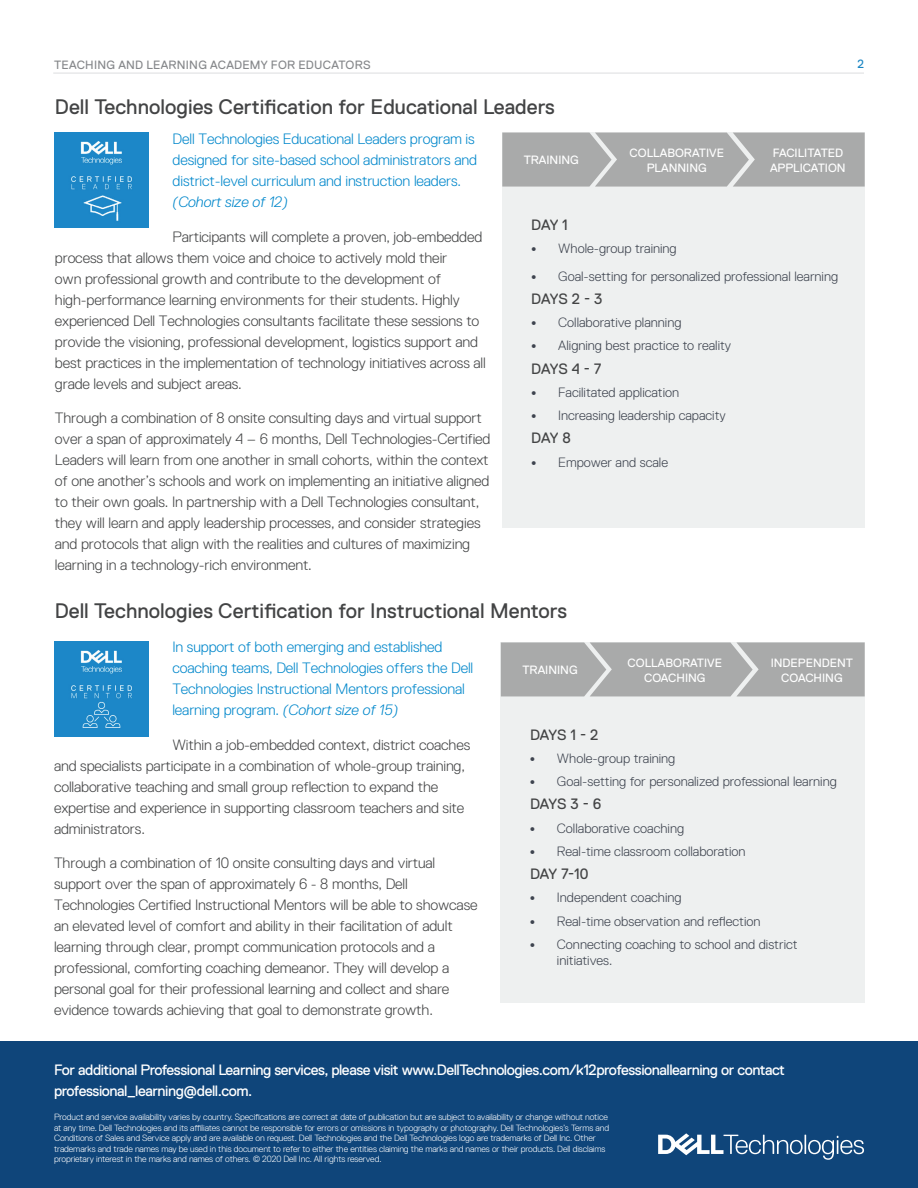
<style>
.page{position:relative;width:918px;height:1188px;background:#fff}
.page>*{position:absolute;margin:0;border:0;box-sizing:border-box;transform-origin:0 0}
.t1{font:21px "Dell Replica";color:#434445}
.t2{font:300 15px/21px "Replica";letter-spacing:-.01em;color:#434445}
.t3{font:300 15px/21px "Replica";letter-spacing:-.01em;color:#0087cb}
.t4{font:15px/21px "Dell Replica";letter-spacing:-.03em;color:#fff}
.t5{font:15px "Dell Replica";letter-spacing:-.01em;color:#434445}
.t6{font:italic 300 15px "Replica";letter-spacing:-.01em;color:#0087cb}
.t7{font:300 13.5px/16.5px "Dell Replica";color:#3e444f}
.t8{font:12px/15px "Dell Replica";color:#fff;text-align:center}
.t9{font:12px "Dell Replica";letter-spacing:.02em;color:#86888b}
.t10{font:12px "Dell Replica";color:#1985c3}
.t11{font:300 9px/10.5px "Dell Replica";letter-spacing:-.01em;color:#fff}
.s1{font-family:"Museo Sans 300";font-weight:400}
.s2{font-style:italic}
</style>
<div class="page">
<hr style="left:53px;top:73px;width:811px;height:1px;background:#dcdddf">
<div style="left:0;top:1041px;width:918px;height:147px;background:#0f457a"></div>
<svg style="left:658px;top:1133px;width:206px;height:27px"></svg>
<img style="left:55px;top:642px;width:94px;height:94px">
<div style="left:501px;top:642px;width:364px;height:361px;background:#eef0f0"></div>
<div style="left:501px;top:642px;width:364px;height:54px;background:#a9aaaa"></div>
<img style="left:55px;top:133px;width:94px;height:94px">
<div style="left:502px;top:133px;width:363px;height:395px;background:#eef0f0"></div>
<div style="left:502px;top:133px;width:363px;height:54px;background:#a9aaaa"></div>
<p class="t9" style="left:54px;top:58px;width:318px">TEACHING AND LEARNING ACADEMY FOR EDUCATORS</p>
<p class="t10" style="left:857px;top:57px;width:8px">2</p>
<h1 class="t1" style="left:55px;top:95px;width:502px">Dell Technologies Certification for Educational Leaders</h1>
<p class="t8" style="left:524px;top:153px;width:57px">TRAINING</p>
<p class="t8" style="left:630px;top:145px;width:96px">COLLABORATIVE<br>PLANNING</p>
<p class="t8" style="left:770px;top:145px;width:77px;text-align:left">FACILITATED<br>APPLICATION</p>
<p class="t3" style="left:173px;top:128px;width:306px">Dell Technologies Educational Leaders program is designed for site-based school administrators and district-level curriculum and instruction leaders.</p>
<p class="t6" style="left:173px;top:194px;width:117px">(Cohort size of 12)</p>
<p class="t2" style="left:55px;top:226px;width:432px;text-indent:118px">Participants will complete a proven, job-embedded process that allows them voice and choice to actively mold their<br>own professional growth and contribute to the development of high-performance learning environments for their students. Highly experienced Dell Technologies consultants facilitate these sessions to provide the visioning, professional development, logistics support and best practices in the implementation of technology initiatives across all grade levels and subject areas.</p>
<p class="t2" style="left:55px;top:407px;width:437px">Through a combination of 8 onsite consulting days and virtual support over a span of approximately 4 – 6 months, Dell Technologies-Certified Leaders will learn from one another in small cohorts, within the context of one another’s schools and work on implementing an initiative aligned to their own goals. In partnership with a Dell Technologies consultant, they will learn and apply leadership processes, and consider strategies and protocols that align with the realities and cultures of maximizing learning in a technology-rich environment.</p>
<p class="t5" style="left:531px;top:216px;width:38px">DAY 1</p>
<p class="t7" style="left:531px;top:240px;width:147px"><span class="s1">•</span> Whole-group training</p>
<p class="t7" style="left:531px;top:268px;width:308px"><span class="s1">•</span> Goal-setting for personalized professional learning</p>
<p class="t5" style="left:531px;top:290px;width:73px">DAYS 2 - 3</p>
<p class="t7" style="left:531px;top:314px;width:152px"><span class="s1">•</span> Collaborative planning</p>
<p class="t7" style="left:531px;top:338px;width:202px"><span class="s1">•</span> Aligning best practice to reality</p>
<p class="t5" style="left:531px;top:360px;width:72px">DAYS 4 - 7</p>
<p class="t7" style="left:531px;top:384px;width:149px"><span class="s1">•</span> Facilitated application</p>
<p class="t7" style="left:531px;top:407px;width:196px"><span class="s1">•</span> Increasing leadership capacity</p>
<p class="t5" style="left:531px;top:430px;width:41px">DAY 8</p>
<p class="t7" style="left:531px;top:454px;width:138px"><span class="s1">•</span> Empower and scale</p>
<h1 class="t1" style="left:55px;top:599px;width:514px">Dell Technologies Certification for Instructional Mentors</h1>
<p class="t3" style="left:172px;top:636px;width:302px">In support of both emerging and established coaching teams, Dell Technologies offers the Dell Technologies Instructional Mentors professional learning program. <span class="s2">(Cohort size of 15)</span></p>
<p class="t2" style="left:54px;top:734px;width:418px;text-indent:118px">Within a job-embedded context, district coaches and specialists participate in a combination of whole-group training, collaborative teaching and small group reflection to expand the expertise and experience in supporting classroom teachers and site administrators.</p>
<p class="t2" style="left:54px;top:852px;width:425px">Through a combination of 10 onsite consulting days and virtual support over the span of approximately 6 - 8 months, Dell Technologies Certified Instructional Mentors will be able to showcase an elevated level of comfort and ability in their facilitation of adult learning through clear, prompt communication protocols and a professional, comforting coaching demeanor. They will develop a personal goal for their professional learning and collect and share evidence towards achieving that goal to demonstrate growth.</p>
<p class="t8" style="left:522px;top:663px;width:57px">TRAINING</p>
<p class="t8" style="left:628px;top:655px;width:96px">COLLABORATIVE<br>COACHING</p>
<p class="t8" style="left:771px;top:655px;width:84px">INDEPENDENT<br>COACHING</p>
<p class="t5" style="left:530px;top:726px;width:70px">DAYS 1 - 2</p>
<p class="t7" style="left:530px;top:750px;width:147px"><span class="s1">•</span> Whole-group training</p>
<p class="t7" style="left:530px;top:773px;width:308px"><span class="s1">•</span> Goal-setting for personalized professional learning</p>
<p class="t5" style="left:530px;top:796px;width:73px">DAYS 3 - 6</p>
<p class="t7" style="left:530px;top:820px;width:156px"><span class="s1">•</span> Collaborative coaching</p>
<p class="t7" style="left:530px;top:843px;width:217px"><span class="s1">•</span> Real-time classroom collaboration</p>
<p class="t5" style="left:530px;top:866px;width:60px">DAY 7-10</p>
<p class="t7" style="left:530px;top:890px;width:153px"><span class="s1">•</span> Independent coaching</p>
<p class="t7" style="left:530px;top:913px;width:232px"><span class="s1">•</span> Real-time observation and reflection</p>
<p class="t7" style="left:557px;top:936px;width:242px;text-indent:-27px"><span class="s1">•</span> Connecting coaching to school and district initiatives.</p>
<p class="t4" style="left:54px;top:1059px;width:732px">For additional Professional Learning services, please visit www.DellTechnologies.com/k12professionallearning or contact professional_learning@dell.com.</p>
<p class="t11" style="left:54px;top:1112px;width:557px">Product and service availability varies by country. Specifications are correct at date of publication but are subject to availability or change without notice at any time. Dell Technologies and its affiliates cannot be responsible for errors or omissions in typography or photography. Dell Technologies’s Terms and Conditions of Sales and Service apply and are available on request. Dell Technologies and the Dell Technologies logo are trademarks of Dell Inc. Other trademarks and trade names may be used in this document to refer to either the entities claiming the marks and names or their products. Dell disclaims proprietary interest in the marks and names of others. © 2020 Dell Inc. All rights reserved.</p>
</div>
